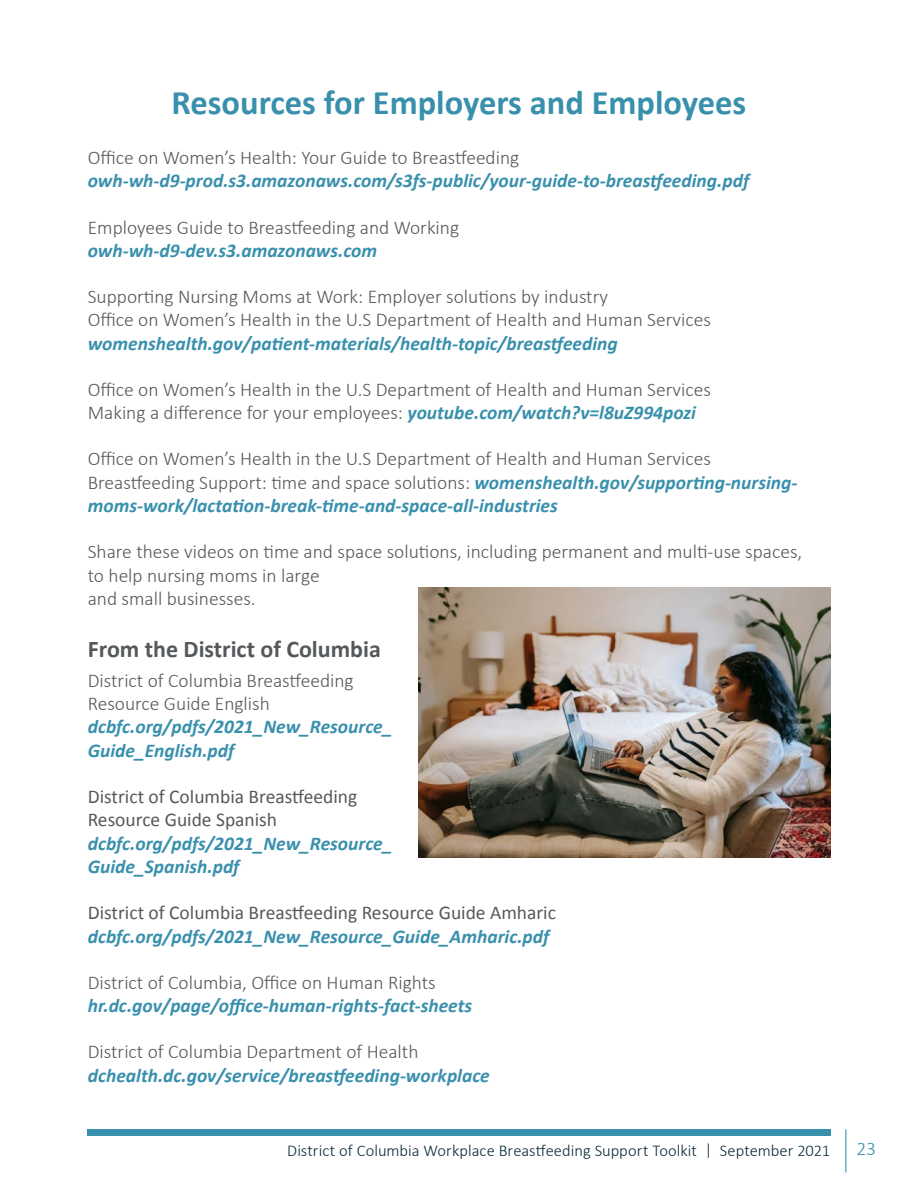
<style>
.page{position:relative;width:918px;height:1188px;background:#fff}
.page>*{position:absolute;margin:0;border:0;box-sizing:border-box;transform-origin:0 0}
.H2-references{font:700 34.5px "Calibri";color:#3990ad}
.t1{font:700 24px "Calibri";color:#55595c}
.Web_Links{font:300 19.5px/23.4px "Calibri";color:#55595c}
.t2{font:italic 700 19.5px/23.4px "Calibri";color:#3990ad}
.Web_Links-2{font:19.5px/23.4px "Calibri";color:#55595c}
.t3{font:300 19.5px "Calibri";color:#3990ad}
.t4{font:300 16.5px "Calibri";letter-spacing:.005em;color:#0a2938}
.s1{font-weight:300;font-style:normal;color:#55595c}
.s2{font-weight:700;font-style:italic;color:#3990ad}
</style>
<div class="page">
<img style="left:418px;top:588px;width:412px;height:270px">
<div style="left:87px;top:1129px;width:743px;height:7px;background:#3990ad"></div>
<hr style="left:845px;top:1129px;width:1px;height:43px;background:#3990ad">
<p class="H2-references" style="left:172px;top:78px;width:576px">Resources for Employers and Employees</p>
<p class="t2" style="left:88px;top:145px;width:663px"><span class="s1">Office on Women’s Health: Your Guide to Breastfeeding </span>owh-wh-d9-prod.s3.amazonaws.com/s3fs-public/your-guide-to-breastfeeding.pdf</p>
<p class="Web_Links" style="left:88px;top:215px;width:373px">Employees Guide to Breastfeeding and Working <span class="s2">owh-wh-d9-dev.s3.amazonaws.com</span></p>
<p class="Web_Links" style="left:88px;top:285px;width:625px">Supporting Nursing Moms at Work: Employer solutions by industry<br>Office on Women’s Health in the U.S Department of Health and Human Services <span class="s2">womenshealth.gov/patient-materials/health-topic/breastfeeding</span></p>
<p class="Web_Links" style="left:88px;top:378px;width:625px">Office on Women’s Health in the U.S Department of Health and Human Services<br>Making a difference for your employees: <span class="s2">youtube.com/watch?v=l8uZ994pozi</span></p>
<p class="Web_Links" style="left:88px;top:447px;width:711px">Office on Women’s Health in the U.S Department of Health and Human Services<br>Breastfeeding Support: time and space solutions: <span class="s2">womenshealth.gov/supporting-nursing&shy;moms-work/lactation-break-time-and-space-all-industries</span></p>
<p class="Web_Links" style="left:88px;top:540px;width:716px">Share these videos on time and space solutions, including permanent and multi-use spaces, to help nursing moms in large<br>and small businesses.</p>
<p class="t1" style="left:88px;top:632px;width:295px">From the District of Columbia</p>
<p class="Web_Links" style="left:88px;top:668px;width:306px">District of Columbia Breastfeeding<br>Resource Guide English <span class="s2">dcbfc.org/pdfs/2021_New_Resource_<br>Guide_English.pdf</span></p>
<p class="Web_Links-2" style="left:88px;top:784px;width:306px">District of Columbia Breastfeeding<br>Resource Guide Spanish <span class="s2">dcbfc.org/pdfs/2021_New_Resource_<br>Guide_Spanish.pdf</span></p>
<p class="Web_Links-2" style="left:88px;top:901px;width:470px">District of Columbia Breastfeeding Resource Guide Amharic <span class="s2">dcbfc.org/pdfs/2021_New_Resource_Guide_Amharic.pdf</span></p>
<p class="t2" style="left:88px;top:970px;width:386px"><span class="s1">District of Columbia, Office on Human Rights </span>hr.dc.gov/page/office-human-rights-fact-sheets</p>
<p class="t2" style="left:88px;top:1039px;width:404px"><span class="s1">District of Columbia Department of Health </span>dchealth.dc.gov/service/breastfeeding-workplace</p>
<p class="t4" style="left:287px;top:1140px;width:544px">District of Columbia Workplace Breastfeeding Support Toolkit | September 2021</p>
<p class="t3" style="left:856px;top:1136px;width:21px">23</p>
</div>
